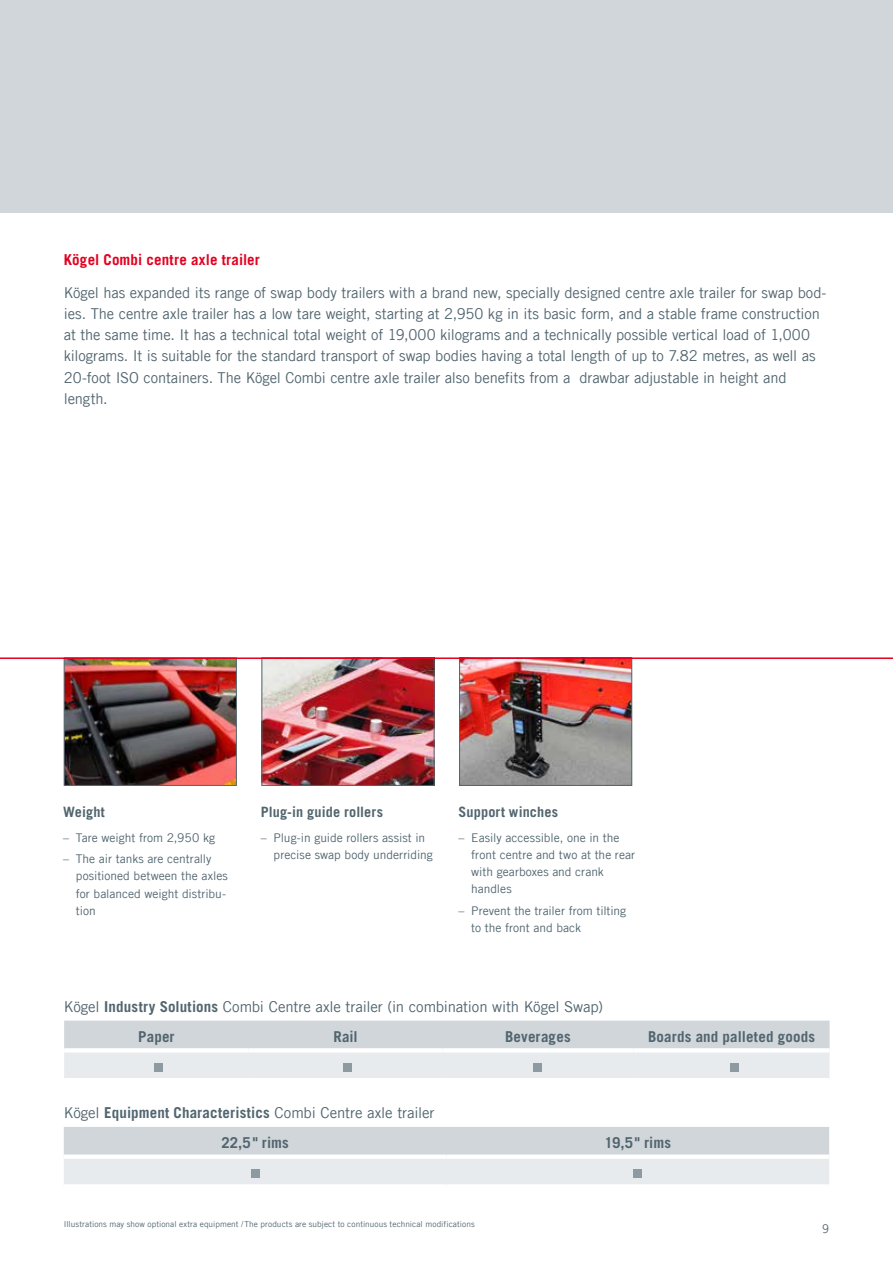
<style>
.page{position:relative;width:893px;height:1263px;background:#fff}
.page>*{position:absolute;margin:0;border:0;box-sizing:border-box;transform-origin:0 0}
.t1{font:15px/21.3px "Trade Gothic LT Com";letter-spacing:-.01em;color:#51656f}
.t2{font:700 15px "Trade Gothic LT Com";letter-spacing:.01em;color:#51656f}
.t3{font:700 15px "Trade Gothic LT Com";letter-spacing:.01em;color:#e20020}
.t4{font:700 14.25px "Trade Gothic LT Com";letter-spacing:.01em;color:#51656f}
.t5{font:12px/17.2px "Trade Gothic LT Com";color:#51656f}
.t6{font:12px "Trade Gothic LT Com";color:#51656f;scale:.95 1}
.t7{font:8.25px "Trade Gothic LT Com";letter-spacing:.01em;color:#51656f}
.s1{font-weight:700}
</style>
<div class="page">
<div style="left:0;top:0;width:893px;height:213px;background:#d1d6da"></div>
<img style="left:461px;top:659px;width:169px;height:125px">
<div style="left:459px;top:657px;width:173px;height:129px;border:1px solid #51656f"></div>
<img style="left:263px;top:659px;width:169px;height:125px">
<div style="left:261px;top:657px;width:173px;height:129px;border:1px solid #51656f"></div>
<img style="left:66px;top:659px;width:169px;height:125px">
<div style="left:64px;top:657px;width:173px;height:129px;border:1px solid #51656f"></div>
<hr style="left:0;top:657px;width:893px;height:2px;background:#e20020">
<svg style="left:64px;top:1127px;width:765px;height:57px;background:#dbe0e3"></svg>
<div style="left:64px;top:1154px;width:382px;height:5px;background:#fff"></div>
<div style="left:446px;top:1154px;width:383px;height:5px;background:#fff"></div>
<div style="left:251px;top:1169px;width:8px;height:9px;background:#8d9aa1"></div>
<div style="left:634px;top:1169px;width:8px;height:9px;background:#8d9aa1"></div>
<svg style="left:64px;top:1020px;width:766px;height:58px;background:#dce0e3"></svg>
<hr style="left:64px;top:1048px;width:185px;height:4px;background:#fff">
<hr style="left:249px;top:1048px;width:193px;height:4px;background:#fff">
<hr style="left:442px;top:1048px;width:192px;height:4px;background:#fff">
<hr style="left:634px;top:1048px;width:196px;height:4px;background:#fff">
<div style="left:534px;top:1063px;width:8px;height:9px;background:#8d9aa1"></div>
<div style="left:343px;top:1063px;width:9px;height:8px;background:#8d9aa1"></div>
<div style="left:154px;top:1063px;width:9px;height:8px;background:#8d9aa1"></div>
<div style="left:730px;top:1063px;width:9px;height:8px;background:#8d9aa1"></div>
<p class="t3" style="left:64px;top:251px;width:198px">Kögel Combi centre axle trailer</p>
<p class="t1" style="left:64px;top:281px;width:764px">Kögel has expanded its range of swap body trailers with a brand new, specially designed centre axle trailer for swap bod&shy;ies. The centre axle trailer has a low tare weight, starting at 2,950 kg in its basic form, and a stable frame construction at the same time. It has a technical total weight of 19,000 kilograms and a technically possible vertical load of 1,000 kilograms. It is suitable for the standard transport of swap bodies having a total length of up to 7. 82 metres, as well as 20-foot ISO containers. The Kögel Combi centre axle trailer also benefits from a drawbar adjustable in height and length.</p>
<p class="t4" style="left:63px;top:803px;width:43px">Weight</p>
<p class="t5" style="left:63px;top:829px;width:154px">– Tare weight from 2,950 kg</p>
<p class="t5" style="left:76px;top:850px;width:154px;text-indent:-13px">– The air tanks are centrally positioned between the axles for balanced weight distribu&shy;tion</p>
<p class="t4" style="left:261px;top:803px;width:124px">Plug-in guide rollers</p>
<p class="t5" style="left:274px;top:829px;width:161px;text-indent:-13px">– Plug-in guide rollers assist in precise swap body underriding</p>
<p class="t4" style="left:458px;top:803px;width:101px">Support winches</p>
<p class="t5" style="left:471px;top:829px;width:165px;text-indent:-13px">– Easily accessible, one in the front centre and two at the rear with gearboxes and crank handles</p>
<p class="t5" style="left:471px;top:902px;width:157px;text-indent:-13px">– Prevent the trailer from tilting to the front and back</p>
<p class="t1" style="left:64px;top:995px;width:541px">Kögel <span class="s1">Industry Solutions</span> Combi Centre axle trailer (in combination with Kögel Swap)</p>
<p class="t2" style="left:138px;top:1027px;width:38px">Paper</p>
<p class="t2" style="left:333px;top:1027px;width:26px">Rail</p>
<p class="t2" style="left:505px;top:1027px;width:67px">Beverages</p>
<p class="t2" style="left:648px;top:1027px;width:169px">Boards and palleted goods</p>
<p class="t1" style="left:64px;top:1102px;width:372px">Kögel <span class="s1">Equipment Characteristics</span> Combi Centre axle trailer</p>
<p class="t2" style="left:221px;top:1133px;width:69px">22,5" rims</p>
<p class="t2" style="left:604px;top:1133px;width:68px">19,5" rims</p>
<p class="t7" style="left:64px;top:1219px;width:413px">Illustrations may show optional extra equipment /The products are subject to continuous technical modifications</p>
<p class="t6" style="left:822px;top:1222px;width:9px">9</p>
</div>
